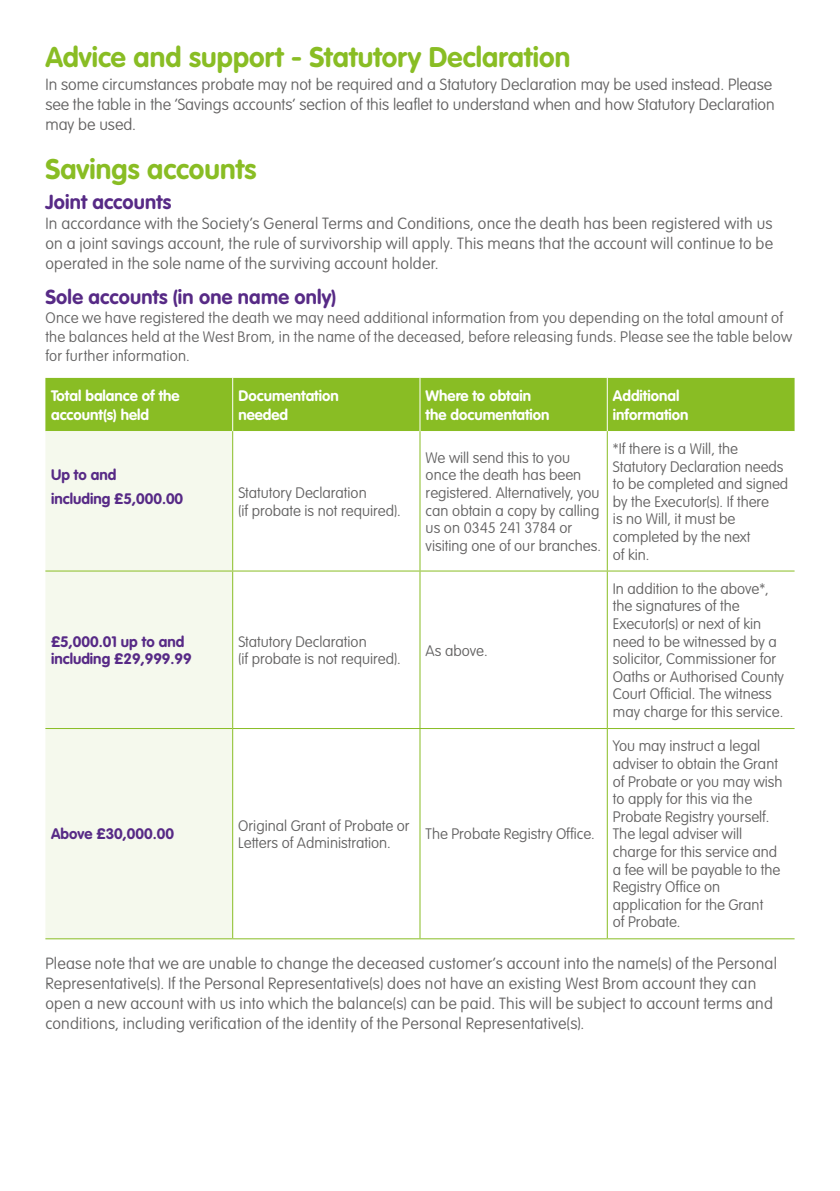
<style>
.page{position:relative;width:840px;height:1191px;background:#fff}
.page>*{position:absolute;margin:0;border:0;box-sizing:border-box;transform-origin:0 0}
.t1{font:700 28px "VAG Rounded Std";letter-spacing:.005em;color:#89bd24}
.t2{font:700 20px "VAG Rounded Std";letter-spacing:.01em;color:#572a86}
.t3{font:100 16px/20px "VAG Rounded Std";letter-spacing:.01em;color:#646363}
.t4{font:100 15px/17.6px "VAG Rounded Std";color:#646363}
.t5{font:100 15px/19px "VAG Rounded Std";letter-spacing:.02em;color:#646363}
.t6{font:700 15px/19px "VAG Rounded Std";color:#fff}
.t7{font:700 15px/24px "VAG Rounded Std";color:#572a86}
</style>
<div class="page">
<div style="left:45px;top:378px;width:749px;height:53px;background:#89bd24"></div>
<div style="left:45px;top:431px;width:187px;height:507px;background:#f5f9ed"></div>
<svg style="left:233px;top:431px;width:561px;height:507px"></svg>
<hr style="left:232px;top:378px;width:1px;height:53px;background:#fff">
<hr style="left:419px;top:378px;width:1px;height:53px;background:#fff">
<hr style="left:606px;top:378px;width:1px;height:53px;background:#fff">
<hr style="left:232px;top:431px;width:1px;height:139px;background:#89bd24">
<hr style="left:419px;top:431px;width:1px;height:139px;background:#89bd24">
<hr style="left:606px;top:431px;width:1px;height:139px;background:#89bd24">
<hr style="left:45px;top:570px;width:187px;height:1px;background:#89bd24">
<hr style="left:45px;top:728px;width:187px;height:1px;background:#89bd24">
<hr style="left:45px;top:938px;width:187px;height:1px;background:#89bd24">
<hr style="left:232px;top:571px;width:1px;height:157px;background:#89bd24">
<hr style="left:232px;top:729px;width:1px;height:209px;background:#89bd24">
<hr style="left:232px;top:570px;width:188px;height:1px;background:#89bd24">
<hr style="left:232px;top:728px;width:188px;height:1px;background:#89bd24">
<hr style="left:232px;top:938px;width:188px;height:1px;background:#89bd24">
<hr style="left:419px;top:571px;width:1px;height:157px;background:#89bd24">
<hr style="left:419px;top:729px;width:1px;height:209px;background:#89bd24">
<hr style="left:420px;top:570px;width:187px;height:1px;background:#89bd24">
<hr style="left:420px;top:728px;width:187px;height:1px;background:#89bd24">
<hr style="left:420px;top:938px;width:187px;height:1px;background:#89bd24">
<hr style="left:606px;top:571px;width:1px;height:157px;background:#89bd24">
<hr style="left:606px;top:729px;width:1px;height:209px;background:#89bd24">
<hr style="left:607px;top:570px;width:187px;height:1px;background:#89bd24">
<hr style="left:607px;top:728px;width:187px;height:1px;background:#89bd24">
<hr style="left:607px;top:938px;width:187px;height:1px;background:#89bd24">
<h1 class="t1" style="left:45px;top:41px;width:526px">Advice and support - Statutory Declaration</h1>
<p class="t3" style="left:45px;top:75px;width:730px">In some circumstances probate may not be required and a Statutory Declaration may be used instead. Please see the table in the ‘Savings accounts’ section of this leaflet to understand when and how Statutory Declaration may be used.</p>
<h1 class="t1" style="left:45px;top:152px;width:212px">Savings accounts</h1>
<h2 class="t2" style="left:45px;top:190px;width:127px">Joint accounts</h2>
<p class="t3" style="left:45px;top:213px;width:728px;text-align:justify">In accordance with the Society’s General Terms and Conditions, once the death has been registered with us on a joint savings account, the rule of survivorship will apply. This means that the account will continue to be operated in the sole name of the surviving account holder.</p>
<h2 class="t2" style="left:45px;top:285px;width:292px">Sole accounts (in one name only)</h2>
<p class="t5" style="left:45px;top:309px;width:747px">Once we have registered the death we may need additional information from you depending on the total amount of the balances held at the West Brom, in the name of the deceased, before releasing funds. Please see the table below for further information.</p>
<p class="t6" style="left:51px;top:386px;width:130px">Total balance of the account(s) held</p>
<p class="t6" style="left:238px;top:386px;width:102px">Documentation needed</p>
<p class="t6" style="left:425px;top:386px;width:125px">Where to obtain the documentation</p>
<p class="t6" style="left:612px;top:386px;width:77px">Additional information</p>
<p class="t7" style="left:51px;top:463px;width:134px">Up to and<br>including £5,000.00</p>
<p class="t4" style="left:238px;top:484px;width:164px">Statutory Declaration<br>(if probate is not required).</p>
<p class="t4" style="left:425px;top:449px;width:177px">We will send this to you once the death has been registered. Alternatively, you can obtain a copy by calling us on 0345 241 3784 or visiting one of our branches.</p>
<p class="t4" style="left:612px;top:440px;width:177px">*If there is a Will, the<br>Statutory Declaration needs to be completed and signed by the Executor(s). If there<br>is no Will, it must be completed by the next<br>of kin.</p>
<p class="t7" style="left:51px;top:633px;width:142px;line-height:17.6px">£5,000.01 up to and including £29,999.99</p>
<p class="t4" style="left:238px;top:633px;width:164px">Statutory Declaration<br>(if probate is not required).</p>
<p class="t4" style="left:425px;top:642px;width:63px">As above.</p>
<p class="t4" style="left:612px;top:580px;width:172px">In addition to the above*, the signatures of the<br>Executor(s) or next of kin need to be witnessed by a solicitor, Commissioner for<br>Oaths or Authorised County<br>Court Official. The witness may charge for this service.</p>
<p class="t4" style="left:612px;top:737px;width:171px">You may instruct a legal adviser to obtain the Grant of Probate or you may wish to apply for this via the<br>Probate Registry yourself.<br>The legal adviser will charge for this service and a fee will be payable to the<br>Registry Office on application for the Grant<br>of Probate.</p>
<p class="t3" style="left:45px;top:953px;width:732px">Please note that we are unable to change the deceased customer’s account into the name(s) of the Personal Representative(s). If the Personal Representative(s) does not have an existing West Brom account they can open a new account with us into which the balance(s) can be paid. This will be subject to account terms and conditions, including verification of the identity of the Personal Representative(s).</p>
<p class="t7" style="left:51px;top:822px;width:124px">Above £30,000.00</p>
<p class="t4" style="left:238px;top:817px;width:173px">Original Grant of Probate or<br>Letters of Administration.</p>
<p class="t4" style="left:425px;top:825px;width:171px">The Probate Registry Office.</p>
</div>
